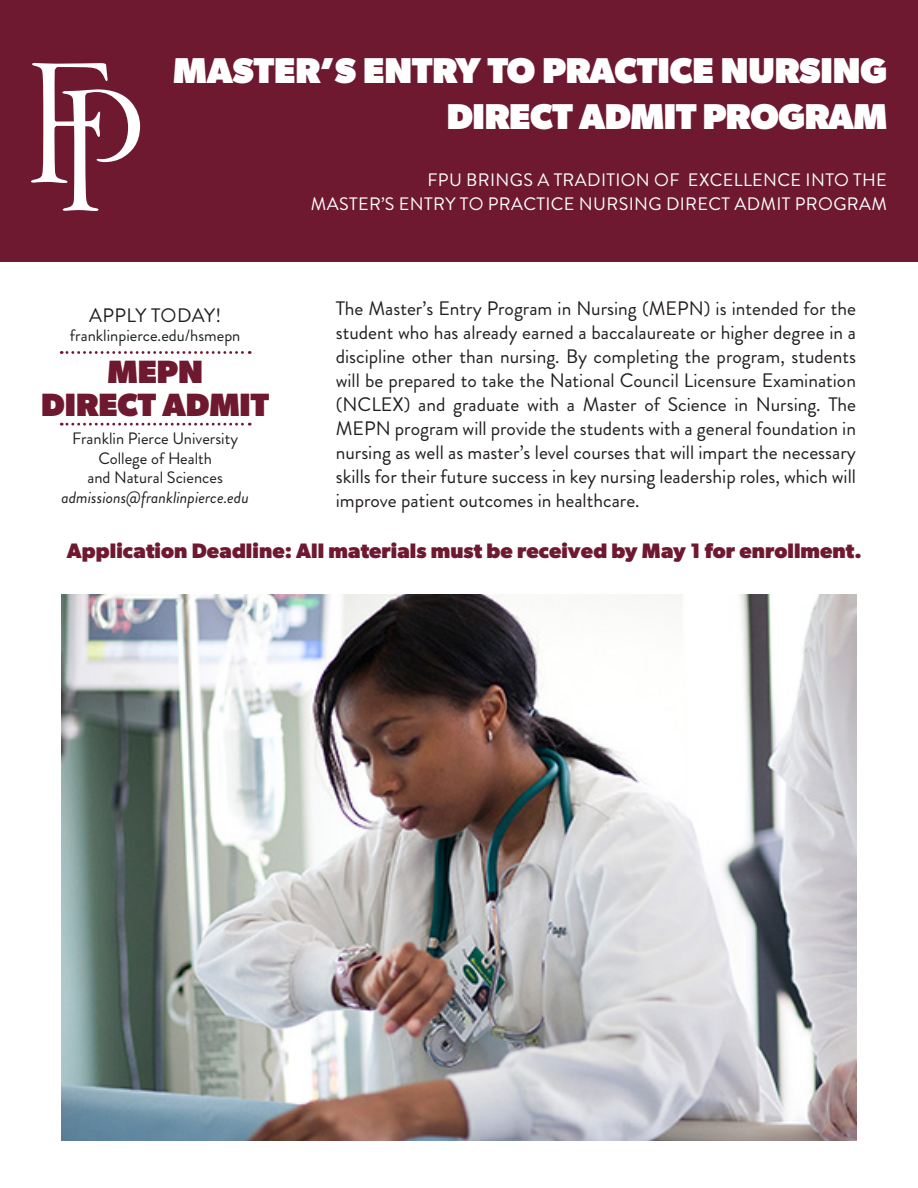
<style>
.page{position:relative;width:918px;height:1188px;background:#fff}
.page>*{position:absolute;margin:0;border:0;box-sizing:border-box;transform-origin:0 0}
.t1{font:800 36px/46.5px "Gibson";letter-spacing:-.005em;color:#fff;text-align:right}
.t2{font:800 32.4px "Gibson";color:#6f1931}
.t3{font:700 21px "Gibson";letter-spacing:.005em;color:#6f1931}
.t4{font:19.5px/24px "Brandon Grotesque";color:#231f20;text-align:justify}
.t5{font:19.5px "Brandon Grotesque";letter-spacing:.02em;color:#231f20}
.t6{font:18px "Brandon Grotesque";letter-spacing:.02em;color:#fff}
.t7{font:16.5px "Brandon Grotesque";color:#231f20}
.t8{font:italic 16.5px "Brandon Grotesque";color:#231f20}
</style>
<div class="page">
<div style="left:0;top:0;width:918px;height:261px;background:#6f1931"></div>
<svg style="left:31px;top:63px;width:109px;height:148px"></svg>
<svg style="left:61px;top:423px;width:189px;height:3px"></svg>
<svg style="left:61px;top:351px;width:189px;height:3px"></svg>
<img style="left:62px;top:594px;width:794px;height:547px">
<p class="t1" style="left:173px;top:47px;width:716px">MASTER’S ENTRY TO PRACTICE NURSING<br>DIRECT ADMIT PROGRAM</p>
<p class="t5" style="left:89px;top:302px;width:134px">APPLY TODAY!</p>
<p class="t7" style="left:70px;top:324px;width:172px">franklinpierce.edu/hsmepn</p>
<p class="t2" style="left:107px;top:353px;width:97px">MEPN</p>
<p class="t2" style="left:41px;top:385px;width:229px">DIRECT ADMIT</p>
<p class="t7" style="left:72px;top:427px;width:167px">Franklin Pierce University</p>
<p class="t7" style="left:98px;top:447px;width:115px">College of Health</p>
<p class="t7" style="left:88px;top:466px;width:137px">and Natural Sciences</p>
<p class="t8" style="left:62px;top:486px;width:189px">admissions@franklinpierce.edu</p>
<p class="t6" style="left:427px;top:168px;width:461px">FPU BRINGS A TRADITION OF EXCELLENCE INTO THE</p>
<p class="t6" style="left:311px;top:192px;width:578px">MASTER’S ENTRY TO PRACTICE NURSING DIRECT ADMIT PROGRAM</p>
<p class="t4" style="left:336px;top:296px;width:522px">The Master’s Entry Program in Nursing (MEPN) is intended for the student who has already earned a baccalaureate or higher degree in a discipline other than nursing. By completing the program, students will be prepared to take the National Council Licensure Examination (NCLEX) and graduate with a Master of Science in Nursing. The MEPN program will provide the students with a general foundation in nursing as well as master’s level courses that will impart the necessary skills for their future success in key nursing leadership roles, which will improve patient outcomes in healthcare.</p>
<p class="t3" style="left:67px;top:538px;width:796px">Application Deadline: All materials must be received by May 1 for enrollment.</p>
</div>
